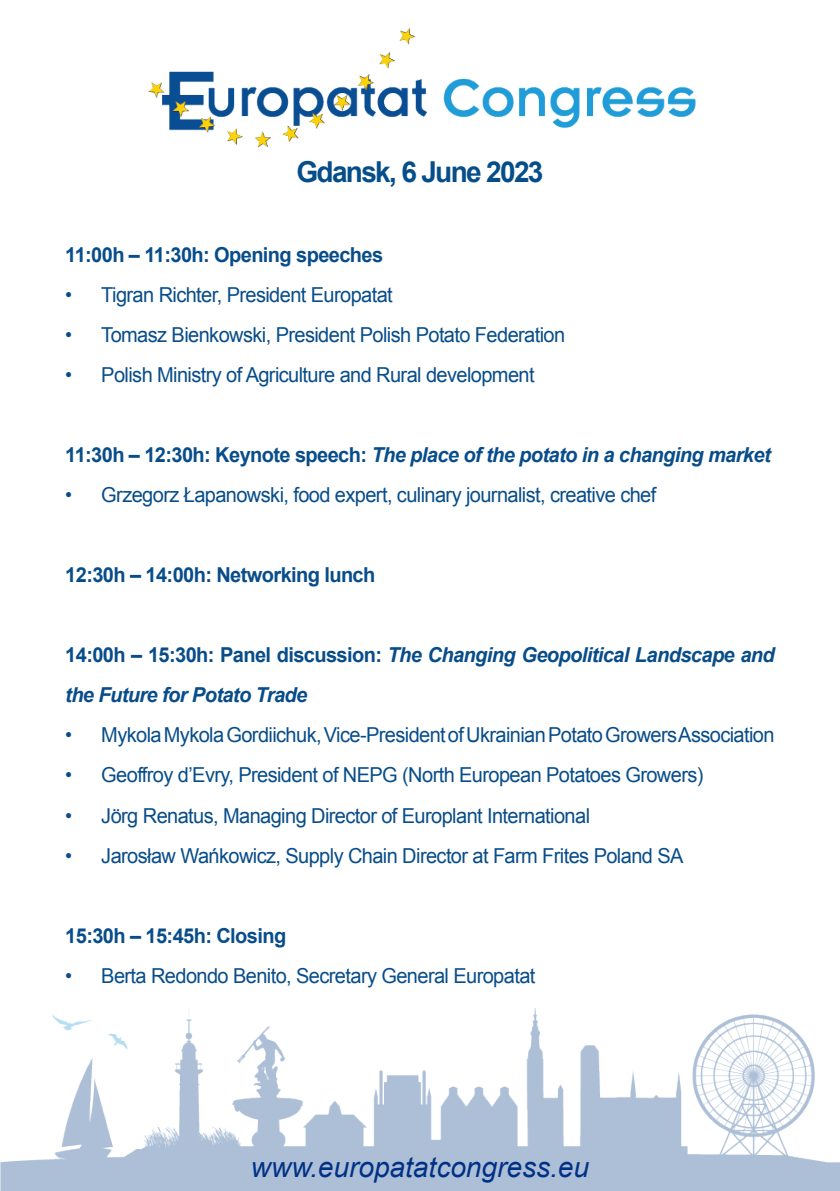
<style>
.page{position:relative;width:840px;height:1191px;background:#fff}
.page>*{position:absolute;margin:0;border:0;box-sizing:border-box;transform-origin:0 0}
.t1{font:700 28.8px "Arial";letter-spacing:-.06em;color:#064e89}
.t2{font:italic 28px "Arial";color:#003186}
.t3{font:20.6px "Arial";letter-spacing:-.03em;color:#084d8a}
.t4{font:italic 700 20.6px/40px "Arial";letter-spacing:-.03em;color:#084d8a}
.t5{font:700 20.6px "Arial";letter-spacing:-.03em;color:#084d8a}
.s1{font-style:normal}
</style>
<div class="page">
<img style="left:148px;top:28px;width:548px;height:120px">
<div style="left:595px;top:134px;width:83px;height:36px;background:#fff"></div>
<img style="left:1px;top:1008px;width:837px;height:183px">
<p class="t1" style="left:296px;top:153px;width:248px">Gdansk, 6 June 2023</p>
<p class="t5" style="left:65px;top:241px;width:319px">11:00h – 11:30h: Opening speeches</p>
<p class="t3" style="left:65px;top:281px;width:329px">• Tigran Richter, President Europatat</p>
<p class="t3" style="left:65px;top:321px;width:501px">• Tomasz Bienkowski, President Polish Potato Federation</p>
<p class="t3" style="left:65px;top:361px;width:470px">• Polish Ministry of Agriculture and Rural development</p>
<p class="t4" style="left:65px;top:436px;width:706px"><span class="s1">11:30h – 12:30h: Keynote speech:</span> The place of the potato in a changing market</p>
<p class="t3" style="left:65px;top:481px;width:592px">• Grzegorz Łapanowski, food expert, culinary journalist, creative chef</p>
<p class="t5" style="left:65px;top:561px;width:311px">12:30h – 14:00h: Networking lunch</p>
<p class="t4" style="left:65px;top:636px;width:710px"><span class="s1">14:00h – 15:30h: Panel discussion:</span> The Changing Geopolitical Landscape and the Future for Potato Trade</p>
<p class="t3" style="left:65px;top:721px;width:710px">• Mykola Mykola Gordiichuk, Vice-President of Ukrainian Potato Growers Association</p>
<p class="t3" style="left:65px;top:761px;width:639px">• Geoffroy d’Evry, President of NEPG (North European Potatoes Growers)</p>
<p class="t3" style="left:65px;top:801px;width:526px">• Jörg Renatus, Managing Director of Europlant International</p>
<p class="t3" style="left:65px;top:841px;width:619px">• Jarosław Wańkowicz, Supply Chain Director at Farm Frites Poland SA</p>
<p class="t5" style="left:65px;top:921px;width:222px">15:30h – 15:45h: Closing</p>
<p class="t3" style="left:65px;top:961px;width:471px">• Berta Redondo Benito, Secretary General Europatat</p>
<p class="t2" style="left:251px;top:1149px;width:339px">www.europatatcongress.eu</p>
</div>
